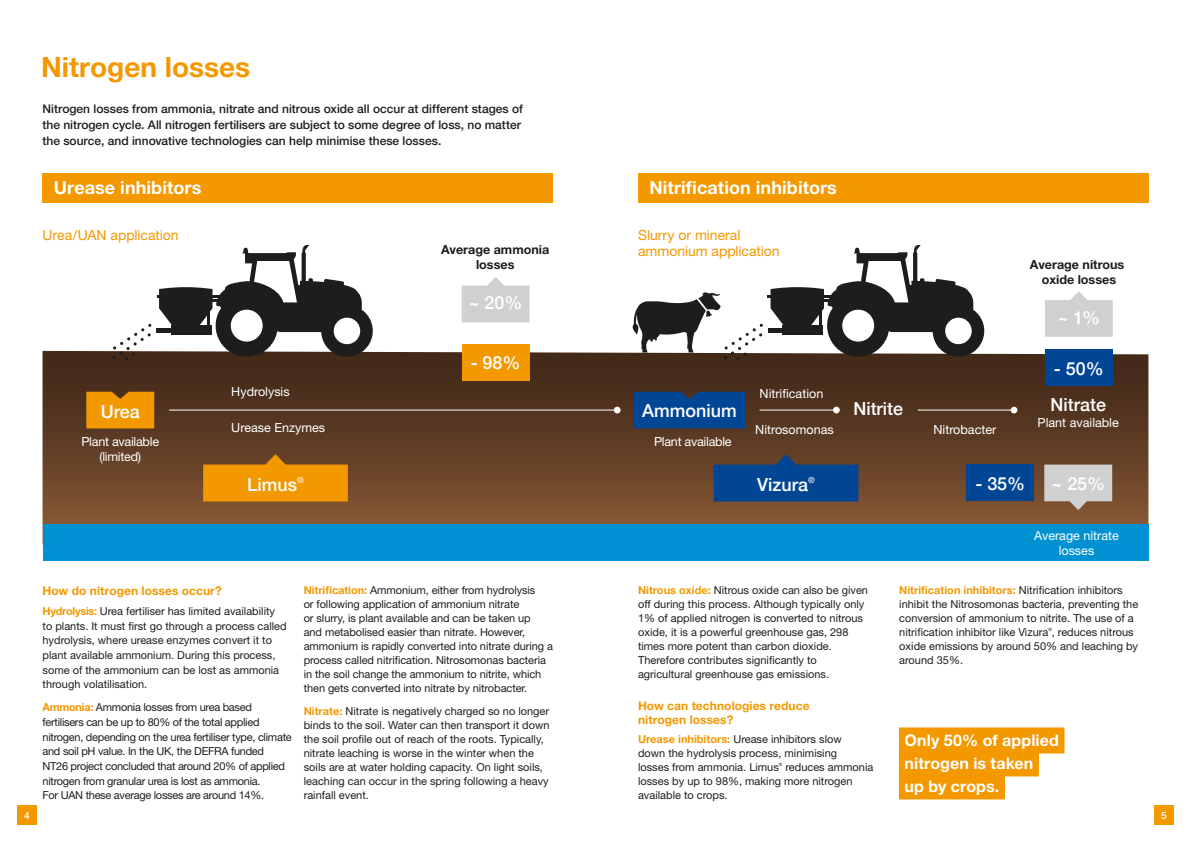
<style>
.page{position:relative;width:1191px;height:842px;background:#fff}
.page>*{position:absolute;margin:0;border:0;box-sizing:border-box;transform-origin:0 0}
.t1{font:700 28px "Helvetica Neue";color:#f49800}
.t2{font:700 18px "Helvetica Neue";letter-spacing:.005em;color:#fff}
.t3{font:500 17.9px "Helvetica Neue";color:#fff}
.t4{font:700 16px/23px "Helvetica Neue";letter-spacing:.005em;color:#fff}
.t5{font:14px/16px "Helvetica Neue";letter-spacing:-.005em;color:#f49800}
.t6{font:12.6px/15.1px "Helvetica Neue";color:#fff;text-align:center}
.t7{font:700 12.6px/15.1px "Helvetica Neue";color:#1d1d1b;text-align:center}
.t8{font:12.6px/15.1px "Helvetica Neue";letter-spacing:-.02em;color:#fff;text-align:center}
.t9{font:500 12px/16px "Helvetica Neue";color:#1d1d1b}
.t10{font:700 12px/14px "Helvetica Neue";letter-spacing:.005em;color:#f49800}
.t11{font:11px/14px "Helvetica Neue";color:#1d1d1b}
.t12{font:11px/14.6px "Helvetica Neue";letter-spacing:-.025em;color:#1d1d1b}
.t13{font:500 10px "Helvetica Neue";color:#fff}
.t14{font:4.4px "Helvetica Neue";color:#1d1d1b}
.s1{font-weight:700;color:#f49800}
</style>
<div class="page">
<svg style="left:43px;top:351px;width:1105px;height:173px;background:#5f3d25"></svg>
<div style="left:43px;top:524px;width:1105px;height:37px;background:#0091d3"></div>
<div style="left:633px;top:392px;width:112px;height:36px;background:#014694"></div>
<hr style="left:169px;top:410px;width:448px;height:1px;background:#fff">
<svg style="left:614px;top:407px;width:6px;height:6px"></svg>
<hr style="left:759px;top:410px;width:77px;height:1px;background:#fff">
<svg style="left:833px;top:407px;width:6px;height:6px"></svg>
<hr style="left:917px;top:410px;width:97px;height:1px;background:#fff">
<div style="left:1010px;top:407px;width:7px;height:6px;background:#fff;border-radius:50%"></div>
<div style="left:1045px;top:349px;width:67px;height:37px;background:#014694"></div>
<div style="left:966px;top:465px;width:68px;height:36px;background:#014694"></div>
<svg style="left:203px;top:454px;width:145px;height:47px;background:#d58508"></svg>
<svg style="left:713px;top:454px;width:145px;height:47px;background:#16447c"></svg>
<div style="left:461px;top:344px;width:68px;height:37px;background:#f49800"></div>
<svg style="left:1044px;top:465px;width:68px;height:45px;background:#c1bab4"></svg>
<svg style="left:461px;top:277px;width:68px;height:45px"></svg>
<svg style="left:1045px;top:291px;width:67px;height:46px"></svg>
<div style="left:86px;top:392px;width:68px;height:36px;background:#f49800"></div>
<svg style="left:112px;top:324px;width:40px;height:36px"></svg>
<hr style="left:157px;top:328px;width:19px;height:4px;background:#1d1d1b">
<svg style="left:159px;top:245px;width:214px;height:112px"></svg>
<hr style="left:157px;top:296px;width:63px;height:2px;background:#1d1d1b">
<hr style="left:161px;top:299px;width:59px;height:3px;background:#1d1d1b">
<svg style="left:632px;top:292px;width:131px;height:68px"></svg>
<hr style="left:768px;top:328px;width:19px;height:4px;background:#1d1d1b">
<svg style="left:770px;top:245px;width:214px;height:112px"></svg>
<hr style="left:768px;top:296px;width:63px;height:2px;background:#1d1d1b">
<hr style="left:772px;top:299px;width:59px;height:3px;background:#1d1d1b">
<div style="left:43px;top:173px;width:510px;height:30px;background:#f49800"></div>
<div style="left:638px;top:173px;width:510px;height:30px;background:#f49800"></div>
<div style="left:899px;top:727px;width:165px;height:26px;background:#f49800"></div>
<div style="left:899px;top:750px;width:140px;height:26px;background:#f49800"></div>
<div style="left:899px;top:773px;width:106px;height:26px;background:#f49800"></div>
<div style="left:17px;top:805px;width:20px;height:20px;background:#f49800"></div>
<div style="left:1154px;top:805px;width:20px;height:20px;background:#f49800"></div>
<h1 class="t1" style="left:41px;top:49px;width:211px">Nitrogen losses</h1>
<p class="t9" style="left:43px;top:101px;width:482px">Nitrogen losses from ammonia, nitrate and nitrous oxide all occur at different stages of the nitrogen cycle. All nitrogen fertilisers are subject to some degree of loss, no matter the source, and innovative technologies can help minimise these losses.</p>
<h2 class="t2" style="left:54px;top:177px;width:149px">Urease inhibitors</h2>
<h2 class="t2" style="left:649px;top:177px;width:189px">Nitrification inhibitors</h2>
<p class="t5" style="left:43px;top:226px;width:138px">Urea/UAN application</p>
<p class="t5" style="left:638px;top:226px;width:143px">Slurry or mineral ammonium application</p>
<p class="t7" style="left:441px;top:241px;width:110px">Average ammonia losses</p>
<h3 class="t3" style="left:469px;top:289px;width:55px">~ 20%</h3>
<p class="t7" style="left:1030px;top:256px;width:96px">Average nitrous oxide losses</p>
<h3 class="t3" style="left:1057px;top:304px;width:44px">~ 1%</h3>
<h3 class="t3" style="left:101px;top:397px;width:40px">Urea</h3>
<h3 class="t3" style="left:470px;top:349px;width:51px">- 98%</h3>
<h3 class="t3" style="left:1054px;top:354px;width:51px">- 50%</h3>
<p class="t6" style="left:231px;top:384px;width:60px">Hydrolysis</p>
<h3 class="t3" style="left:642px;top:397px;width:96px">Ammonium</h3>
<p class="t6" style="left:759px;top:386px;width:65px">Nitrification</p>
<p class="t6" style="left:231px;top:420px;width:95px">Urease Enzymes</p>
<p class="t6" style="left:755px;top:422px;width:80px">Nitrosomonas</p>
<h3 class="t3" style="left:853px;top:394px;width:51px">Nitrite</h3>
<h3 class="t3" style="left:1050px;top:391px;width:57px">Nitrate</h3>
<p class="t6" style="left:1037px;top:414px;width:83px">Plant available</p>
<p class="t6" style="left:933px;top:422px;width:64px">Nitrobacter</p>
<p class="t8" style="left:81px;top:433px;width:79px">Plant available (limited)</p>
<p class="t8" style="left:654px;top:433px;width:79px">Plant available</p>
<h3 class="t3" style="left:247px;top:470px;width:58px">Limus<sup>®</sup></h3>
<h3 class="t3" style="left:757px;top:470px;width:59px">Vizura<sup>®</sup></h3>
<p class="t10" style="left:43px;top:583px;width:181px">How do nitrogen losses occur?</p>
<p class="t11" style="left:43px;top:604px;width:246px;line-height:14.6px"><span class="s1">Hydrolysis:</span> Urea fertiliser has limited availability to plants. It must fi rst go through a process called hydrolysis, where urease enzymes convert it to plant available ammonium. During this process, some of the ammonium can be lost as ammonia through volatilisation.</p>
<p class="t12" style="left:43px;top:700px;width:251px"><span class="s1">Ammonia:</span> Ammonia losses from urea based fertilisers can be up to 80% of the total applied nitrogen, depending on the urea fertiliser type, climate and soil pH value. In the UK, the DEFRA funded NT26 project concluded that around 20% of applied nitrogen from granular urea is lost as ammonia.<br>For UAN these average losses are around 14%.</p>
<p class="t11" style="left:304px;top:583px;width:251px"><span class="s1">Nitrification:</span> Ammonium, either from hydrolysis<br>or following application of ammonium nitrate<br>or slurry, is plant available and can be taken up<br>and metabolised easier than nitrate. However, ammonium is rapidly converted into nitrate during a process called nitrification. Nitrosomonas bacteria in the soil change the ammonium to nitrite, which then gets converted into nitrate by nitrobacter.</p>
<p class="t11" style="left:304px;top:704px;width:247px"><span class="s1">Nitrate:</span> Nitrate is negatively charged so no longer binds to the soil. Water can then transport it down the soil profi le out of reach of the roots. Typically, nitrate leaching is worse in the winter when the soils are at water holding capacity. On light soils, leaching can occur in the spring following a heavy rainfall event.</p>
<p class="t11" style="left:638px;top:583px;width:231px"><span class="s1">Nitrous oxide:</span> Nitrous oxide can also be given off during this process. Although typically only 1% of applied nitrogen is converted to nitrous oxide, it is a powerful greenhouse gas, 298 times more potent than carbon dioxide.<br>Therefore contributes significantly to agricultural greenhouse gas emissions.</p>
<p class="t10" style="left:638px;top:698px;width:173px">How can technologies reduce nitrogen losses?</p>
<p class="t11" style="left:638px;top:732px;width:205px"><span class="s1">Urease inhibitors:</span> Urease inhibitors slow down the hydrolysis process, minimising losses from ammonia. Limus</p>
<p class="t14" style="left:779px;top:762px;width:5px">®</p>
<p class="t11" style="left:638px;top:760px;width:237px;text-indent:147px">reduces ammonia losses by up to 98%, making more nitrogen available to crops.</p>
<h3 class="t3" style="left:975px;top:469px;width:51px">- 35%</h3>
<h3 class="t3" style="left:1051px;top:469px;width:55px">~ 25%</h3>
<p class="t6" style="left:1034px;top:528px;width:86px">Average nitrate losses</p>
<p class="t11" style="left:899px;top:583px;width:241px"><span class="s1">Nitrification inhibitors:</span> Nitrification inhibitors inhibit the Nitrosomonas bacteria, preventing the conversion of ammonium to nitrite. The use of a nitrification inhibitor like Vizura , reduces nitrous</p>
<p class="t14" style="left:1048px;top:627px;width:5px">®</p>
<p class="t11" style="left:899px;top:639px;width:240px">oxide emissions by around 50% and leaching by around 35%.</p>
<h3 class="t4" style="left:904px;top:729px;width:156px">Only 50% of applied nitrogen is taken<br>up by crops.</h3>
<p class="t13" style="left:24px;top:809px;width:7px">4</p>
<p class="t13" style="left:1161px;top:809px;width:7px">5</p>
</div>
